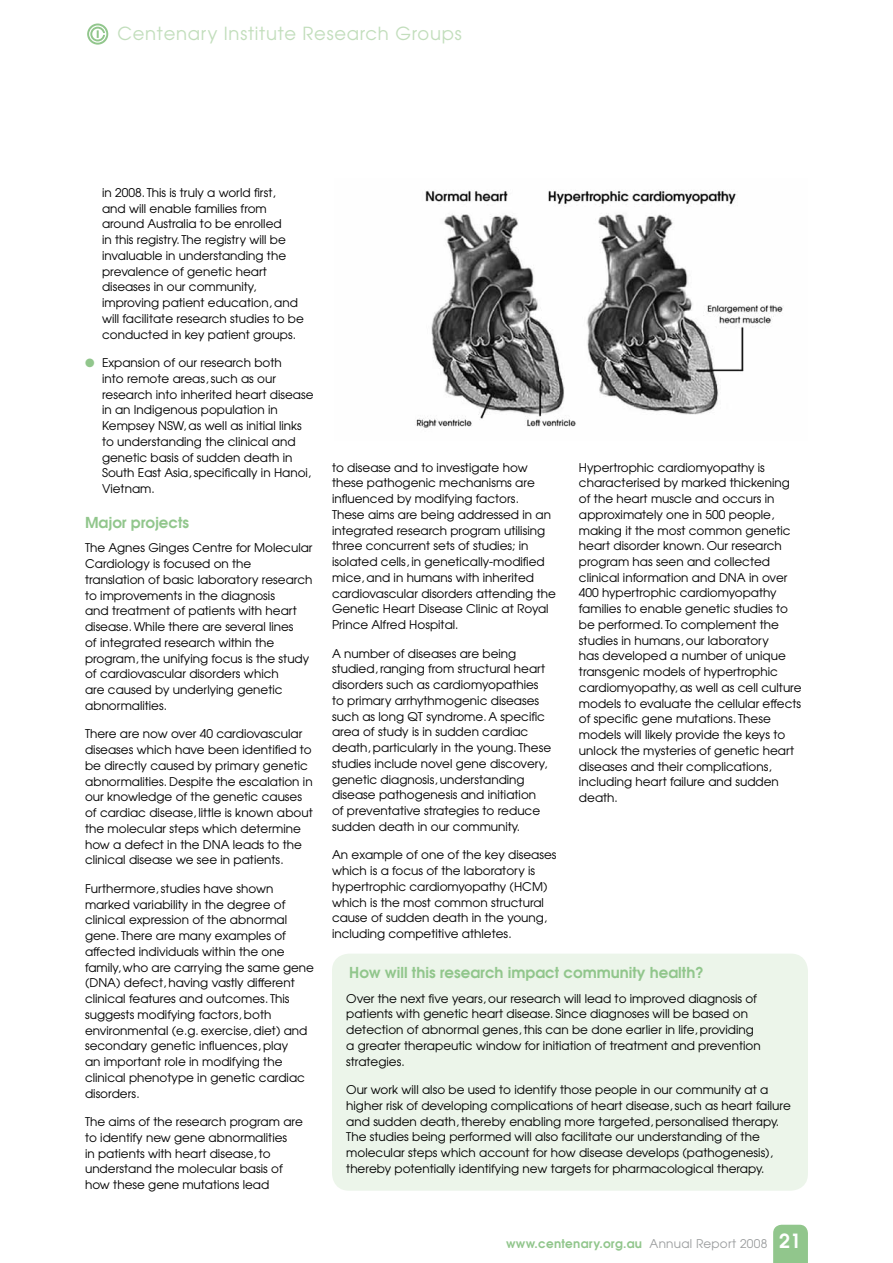
<style>
.page{position:relative;width:893px;height:1263px;background:#fff}
.page>*{position:absolute;margin:0;border:0;box-sizing:border-box;transform-origin:0 0}
.t1{font:18px "Avant Garde";letter-spacing:.04em;color:#c2debc}
.t2{font:600 15px "Avant Garde";color:#91c68c}
.t3{font:12px/15.8px "Avant Garde";color:#000}
.t4{font:600 12px "Avant Garde";letter-spacing:.02em;color:#91c68c}
.s1{color:#91c68c}
.s2{font-weight:400;color:#9c9e9f}
.s3{font-size:19.5px;color:#fff}
</style>
<div class="page">
<svg style="left:87px;top:24px;width:21px;height:21px"></svg>
<svg style="left:773px;top:1225px;width:35px;height:38px"></svg>
<img style="left:416px;top:190px;width:368px;height:238px">
<div style="left:332px;top:954px;width:476px;height:237px;background:#ecf5ea;border-radius:17px"></div>
<h1 class="t1" style="left:117px;top:23px;width:346px">Centenary Institute Research Groups</h1>
<p class="t3" style="left:102px;top:184px;width:203px">in 2008. This is truly a world first,<br>and will enable families from around Australia to be enrolled<br>in this registry. The registry will be invaluable in understanding the prevalence of genetic heart diseases in our community, improving patient education, and will facilitate research studies to be conducted in key patient groups.</p>
<p class="t3" style="left:102px;top:355px;width:213px;text-indent:-17px"><span class="s1">●</span> Expansion of our research both<br>into remote areas, such as our research into inherited heart disease in an Indigenous population in<br>Kempsey NSW, as well as initial links to understanding the clinical and genetic basis of sudden death in<br>South East Asia, specifically in Hanoi,<br>Vietnam.</p>
<p class="t2" style="left:85px;top:513px;width:106px">Major projects</p>
<p class="t3" style="left:85px;top:540px;width:229px">The Agnes Ginges Centre for Molecular Cardiology is focused on the translation of basic laboratory research to improvements in the diagnosis<br>and treatment of patients with heart disease. While there are several lines<br>of integrated research within the program, the unifying focus is the study of cardiovascular disorders which<br>are caused by underlying genetic abnormalities.</p>
<p class="t3" style="left:85px;top:726px;width:229px">There are now over 40 cardiovascular diseases which have been identified to be directly caused by primary genetic abnormalities. Despite the escalation in our knowledge of the genetic causes of cardiac disease, little is known about the molecular steps which determine how a defect in the DNA leads to the clinical disease we see in patients.</p>
<p class="t3" style="left:85px;top:880px;width:230px">Furthermore, studies have shown marked variability in the degree of clinical expression of the abnormal gene. There are many examples of affected individuals within the one family, who are carrying the same gene (DNA) defect, having vastly different clinical features and outcomes. This suggests modifying factors, both environmental (e.g. exercise, diet) and secondary genetic influences, play<br>an important role in modifying the clinical phenotype in genetic cardiac disorders.</p>
<p class="t3" style="left:85px;top:1114px;width:219px">The aims of the research program are to identify new gene abnormalities<br>in patients with heart disease, to understand the molecular basis of how these gene mutations lead</p>
<p class="t3" style="left:332px;top:459px;width:225px">to disease and to investigate how these pathogenic mechanisms are influenced by modifying factors.<br>These aims are being addressed in an integrated research program utilising three concurrent sets of studies; in isolated cells, in genetically-modified mice, and in humans with inherited cardiovascular disorders attending the Genetic Heart Disease Clinic at Royal Prince Alfred Hospital.</p>
<p class="t3" style="left:332px;top:645px;width:221px">A number of diseases are being studied, ranging from structural heart disorders such as cardiomyopathies to primary arrhythmogenic diseases such as long QT syndrome. A specific area of study is in sudden cardiac death, particularly in the young. These studies include novel gene discovery, genetic diagnosis, understanding disease pathogenesis and initiation<br>of preventative strategies to reduce sudden death in our community.</p>
<p class="t3" style="left:332px;top:847px;width:226px">An example of one of the key diseases which is a focus of the laboratory is hypertrophic cardiomyopathy (HCM) which is the most common structural cause of sudden death in the young, including competitive athletes.</p>
<p class="t3" style="left:579px;top:459px;width:224px">Hypertrophic cardiomyopathy is characterised by marked thickening of the heart muscle and occurs in approximately one in 500 people, making it the most common genetic heart disorder known. Our research program has seen and collected clinical information and DNA in over 400 hypertrophic cardiomyopathy families to enable genetic studies to be performed. To complement the studies in humans, our laboratory<br>has developed a number of unique transgenic models of hypertrophic cardiomyopathy, as well as cell culture models to evaluate the cellular effects of specific gene mutations. These models will likely provide the keys to unlock the mysteries of genetic heart diseases and their complications, including heart failure and sudden death.</p>
<p class="t2" style="left:349px;top:963px;width:356px">How will this research impact community health?</p>
<p class="t3" style="left:346px;top:990px;width:416px">Over the next five years, our research will lead to improved diagnosis of patients with genetic heart disease. Since diagnoses will be based on detection of abnormal genes, this can be done earlier in life, providing a greater therapeutic window for initiation of treatment and prevention strategies.</p>
<p class="t3" style="left:346px;top:1082px;width:446px">Our work will also be used to identify those people in our community at a higher risk of developing complications of heart disease, such as heart failure and sudden death, thereby enabling more targeted, personalised therapy.<br>The studies being performed will also facilitate our understanding of the molecular steps which account for how disease develops (pathogenesis), thereby potentially identifying new targets for pharmacological therapy.</p>
<p class="t4" style="left:506px;top:1235px;width:296px">www.centenary.org.au <span class="s2">Annual Report 2008</span> <span class="s3">21</span></p>
</div>
